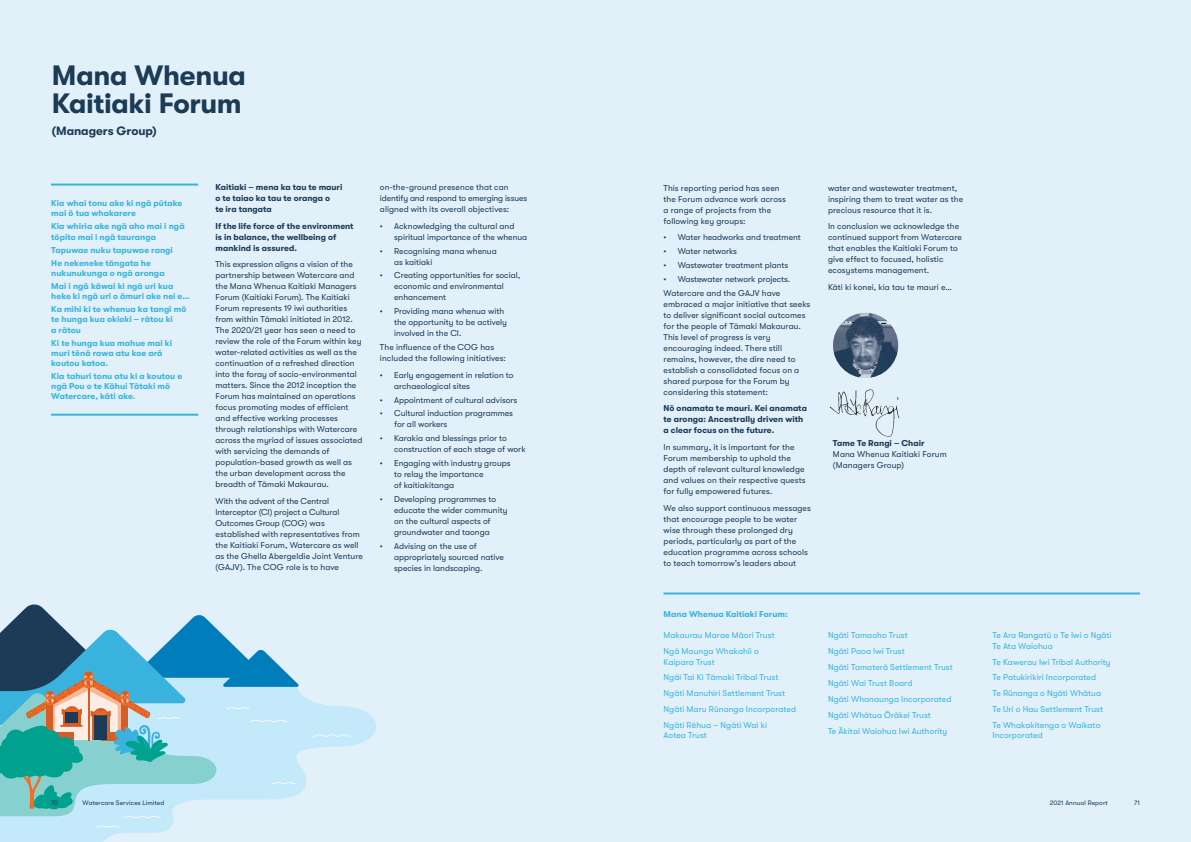
<style>
.page{position:relative;width:1191px;height:842px;background:#fff}
.page>*{position:absolute;margin:0;border:0;box-sizing:border-box;transform-origin:0 0}
.t1{font:700 28px/28px "GT Walsheim LC";letter-spacing:-.015em;color:#1c3b57}
.t2{font:700 12px "GT Walsheim LC";letter-spacing:-.005em;color:#1c3b57}
.t3{font:8.5px/11px "GT Walsheim LC";color:#1c3b57}
.t4{font:8.5px/15.9px "GT Walsheim LC";letter-spacing:.005em;color:#39b3dd}
.t5{font:700 8.5px/10.2px "GT Walsheim LC";letter-spacing:.005em;color:#39b3dd}
.t6{font:700 8.5px/11px "GT Walsheim LC";color:#1c3b57}
.t7{font:6.5px "GT Walsheim LC";letter-spacing:.015em;color:#1c3b57}
</style>
<div class="page">
<div style="left:0;top:0;width:595px;height:842px;background:#e2f1f9"></div>
<div style="left:595px;top:0;width:596px;height:842px;background:#e2f1f9"></div>
<svg style="left:0;top:692px;width:376px;height:150px"></svg>
<svg style="left:96px;top:826px;width:23px;height:1px"></svg>
<svg style="left:313px;top:734px;width:37px;height:3px"></svg>
<svg style="left:123px;top:816px;width:38px;height:2px"></svg>
<svg style="left:0;top:604px;width:299px;height:206px"></svg>
<hr style="left:51px;top:414px;width:147px;height:2px;background:#39b3dd">
<hr style="left:51px;top:184px;width:147px;height:2px;background:#39b3dd">
<hr style="left:663px;top:592px;width:477px;height:2px;background:#39b3dd">
<img style="left:830px;top:389px;width:70px;height:48px">
<img style="left:833px;top:313px;width:65px;height:65px;border-radius:33px">
<h1 class="t1" style="left:52px;top:61px;width:196px">Mana Whenua<br>Kaitiaki Forum</h1>
<h2 class="t2" style="left:52px;top:124px;width:106px">(Managers Group)</h2>
<p class="t5" style="left:51px;top:198px;width:133px">Kia whai tonu ake ki ngā pūtake mai ō tua whakarere</p>
<p class="t5" style="left:51px;top:221px;width:135px">Kia whiria ake ngā aho mai i ngā tōpito mai i ngā tauranga</p>
<p class="t5" style="left:51px;top:243px;width:123px;line-height:13px">Tapuwae nuku tapuwae rangi<br>He nekeneke tāngata he</p>
<p class="t5" style="left:51px;top:266px;width:124px;line-height:13px">nukunukunga o ngā aronga<br>Mai i ngā kāwai ki ngā uri kua</p>
<p class="t5" style="left:51px;top:290px;width:140px;line-height:13px">heke ki ngā uri o āmuri ake nei e…<br>Ka mihi ki te whenua ka tangi mō</p>
<p class="t5" style="left:51px;top:314px;width:123px">te hunga kua okioki – rātou ki a rātou</p>
<p class="t5" style="left:51px;top:338px;width:122px">Ki te hunga kua mahue mai ki muri tēnā rawa atu koe arā koutou katoa.</p>
<p class="t5" style="left:51px;top:371px;width:132px">Kia tahuri tonu atu ki a koutou e ngā Pou o te Kāhui Tātaki mō<br>Watercare, kāti ake.</p>
<p class="t6" style="left:215px;top:182px;width:128px">Kaitiaki – mena ka tau te mauri o te taiao ka tau te oranga o<br>te ira tangata</p>
<p class="t6" style="left:215px;top:220px;width:140px">If the life force of the environment is in balance, the wellbeing of mankind is assured.</p>
<p class="t3" style="left:215px;top:259px;width:148px">This expression aligns a vision of the partnership between Watercare and the Mana Whenua Kaitiaki Managers Forum (Kaitiaki Forum). The Kaitiaki Forum represents 19 iwi authorities from within Tāmaki initiated in 2012.<br>The 2020/21 year has seen a need to review the role of the Forum within key water-related activities as well as the continuation of a refreshed direction into the foray of socio-environmental matters. Since the 2012 inception the Forum has maintained an operations focus promoting modes of efficient and effective working processes through relationships with Watercare across the myriad of issues associated with servicing the demands of population-based growth as well as the urban development across the breadth of Tāmaki Makaurau.</p>
<p class="t3" style="left:215px;top:496px;width:149px">With the advent of the Central Interceptor (CI) project a Cultural Outcomes Group (COG) was established with representatives from the Kaitiaki Forum, Watercare as well as the Ghella Abergeldie Joint Venture (GAJV). The COG role is to have</p>
<p class="t3" style="left:380px;top:182px;width:149px">on-the-ground presence that can identify and respond to emerging issues aligned with its overall objectives:</p>
<p class="t3" style="left:394px;top:220px;width:135px;text-indent:-14px">• Acknowledging the cultural and spiritual importance of the whenua</p>
<p class="t3" style="left:394px;top:245px;width:104px;text-indent:-14px">• Recognising mana whenua as kaitiaki</p>
<p class="t3" style="left:394px;top:270px;width:128px;text-indent:-14px">• Creating opportunities for social, economic and environmental enhancement</p>
<p class="t3" style="left:394px;top:306px;width:114px;text-indent:-14px">• Providing mana whenua with the opportunity to be actively involved in the CI.</p>
<p class="t3" style="left:380px;top:342px;width:127px">The influence of the COG has included the following initiatives:</p>
<p class="t3" style="left:394px;top:369px;width:121px;text-indent:-14px">• Early engagement in relation to archaeological sites</p>
<p class="t3" style="left:380px;top:394px;width:139px">• Appointment of cultural advisors</p>
<p class="t3" style="left:394px;top:408px;width:120px;text-indent:-14px">• Cultural induction programmes for all workers</p>
<p class="t3" style="left:394px;top:433px;width:133px;text-indent:-14px">• Karakia and blessings prior to construction of each stage of work</p>
<p class="t3" style="left:394px;top:458px;width:118px;text-indent:-14px">• Engaging with industry groups to relay the importance<br>of kaitiakitanga</p>
<p class="t3" style="left:394px;top:494px;width:115px;text-indent:-14px">• Developing programmes to educate the wider community on the cultural aspects of groundwater and taonga</p>
<p class="t3" style="left:394px;top:540px;width:111px;text-indent:-14px">• Advising on the use of appropriately sourced native species in landscaping.</p>
<p class="t3" style="left:663px;top:182px;width:124px">This reporting period has seen the Forum advance work across a range of projects from the following key groups:</p>
<p class="t3" style="left:663px;top:232px;width:139px">• Water headworks and treatment</p>
<p class="t3" style="left:663px;top:246px;width:75px">• Water networks</p>
<p class="t3" style="left:663px;top:260px;width:126px">• Wastewater treatment plants</p>
<p class="t3" style="left:663px;top:272px;width:128px;line-height:13.8px">• Wastewater network projects.<br>Watercare and the GAJV have</p>
<p class="t3" style="left:663px;top:298px;width:148px">embraced a major initiative that seeks to deliver significant social outcomes for the people of Tāmaki Makaurau.<br>This level of progress is very encouraging indeed. There still remains, however, the dire need to establish a consolidated focus on a shared purpose for the Forum by considering this statement:</p>
<p class="t6" style="left:663px;top:403px;width:145px">Nō onamata te mauri. Kei anamata te aronga: Ancestrally driven with a clear focus on the future.</p>
<p class="t3" style="left:663px;top:442px;width:144px">In summary, it is important for the Forum membership to uphold the depth of relevant cultural knowledge and values on their respective quests for fully empowered futures.</p>
<p class="t3" style="left:663px;top:502px;width:149px">We also support continuous messages that encourage people to be water wise through these prolonged dry periods, particularly as part of the education programme across schools to teach tomorrow’s leaders about</p>
<p class="t3" style="left:828px;top:182px;width:137px">water and wastewater treatment, inspiring them to treat water as the precious resource that it is.</p>
<p class="t3" style="left:828px;top:221px;width:135px">In conclusion we acknowledge the continued support from Watercare that enables the Kaitiaki Forum to give effect to focused, holistic ecosystems management.</p>
<p class="t3" style="left:828px;top:282px;width:126px">Kāti ki konei, kia tau te mauri e…</p>
<p class="t6" style="left:833px;top:438px;width:93px">Tame Te Rangi – Chair</p>
<p class="t3" style="left:833px;top:449px;width:115px">Mana Whenua Kaitiaki Forum (Managers Group)</p>
<p class="t5" style="left:663px;top:609px;width:126px">Mana Whenua Kaitiaki Forum:</p>
<p class="t4" style="left:663px;top:628px;width:113px">Makaurau Marae Māori Trust<br>Ngā Maunga Whakahii o</p>
<p class="t4" style="left:663px;top:654px;width:134px">Kaipara Trust<br>Ngāi Tai Ki Tāmaki Tribal Trust<br>Ngāti Manuhiri Settlement Trust<br>Ngāti Maru Rūnanga Incorporated<br>Ngāti Rēhua – Ngāti Wai ki</p>
<p class="t4" style="left:663px;top:727px;width:45px">Aotea Trust</p>
<p class="t4" style="left:828px;top:628px;width:126px">Ngāti Tamaoho Trust<br>Ngāti Paoa Iwi Trust<br>Ngāti Tamaterā Settlement Trust<br>Ngāti Wai Trust Board<br>Ngāti Whanaunga Incorporated<br>Ngāti Whātua Ōrākei Trust<br>Te Ākitai Waiohua Iwi Authority</p>
<p class="t4" style="left:992px;top:630px;width:121px;line-height:10.2px">Te Ara Rangatū o Te Iwi o Ngāti<br>Te Ata Waiohua</p>
<p class="t4" style="left:992px;top:654px;width:120px">Te Kawerau Iwi Tribal Authority<br>Te Patukirikiri Incorporated<br>Te Rünanga o Ngāti Whātua<br>Te Uri o Hau Settlement Trust<br>Te Whakakitenga o Waikato</p>
<p class="t4" style="left:992px;top:727px;width:52px">Incorporated</p>
<p class="t7" style="left:51px;top:799px;width:9px">70</p>
<p class="t7" style="left:83px;top:799px;width:83px">Watercare Services Limited</p>
<p class="t7" style="left:1049px;top:799px;width:60px">2021 Annual Report</p>
<p class="t7" style="left:1134px;top:799px;width:7px">71</p>
</div>
